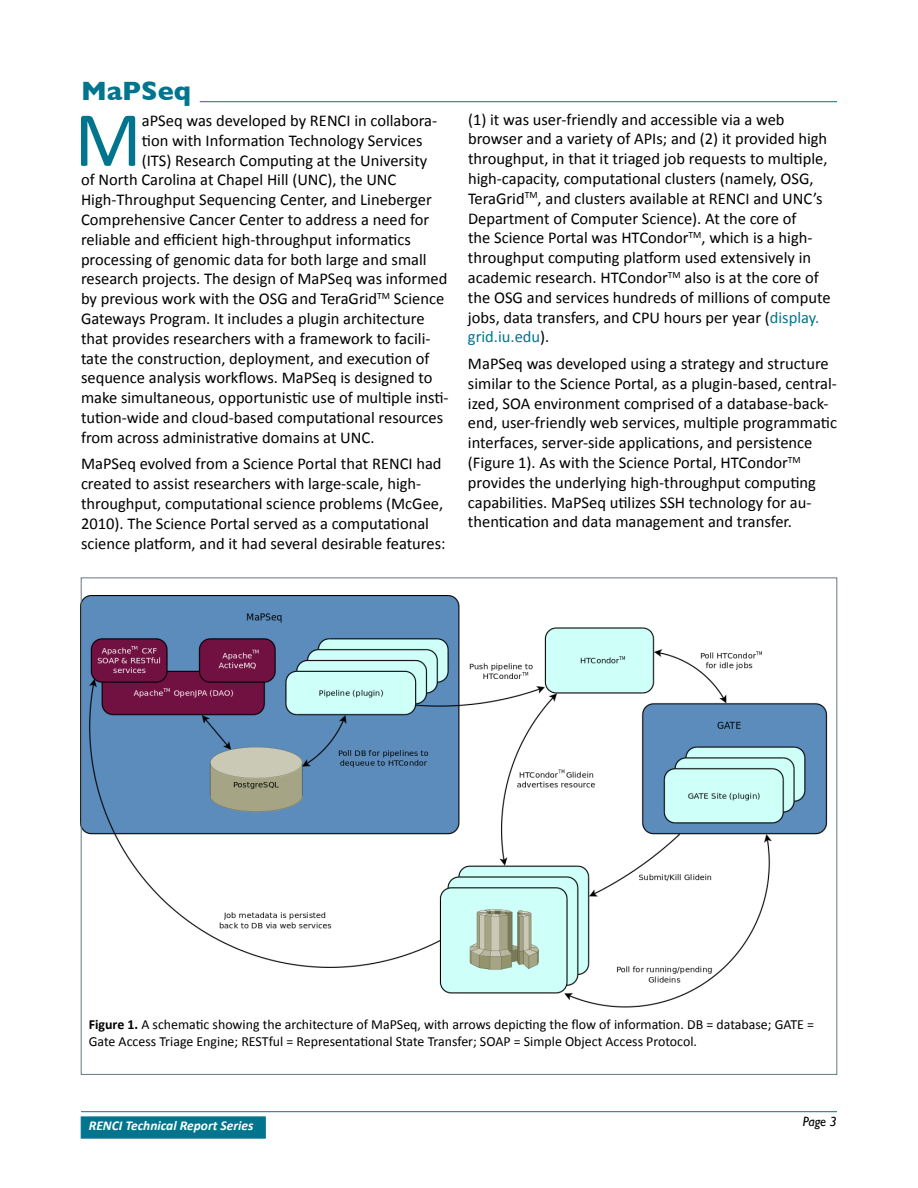
<style>
.page{position:relative;width:918px;height:1188px;background:#fff}
.page>*{position:absolute;margin:0;border:0;box-sizing:border-box;transform-origin:0 0}
.t1{font:78.9px "Calibri";color:#00758d}
.t2{font:700 27px "Gill Sans";color:#00758d}
.t3{font:16.5px/19.8px "Calibri";color:#000}
.t4{font:13.95px/16.6px "Calibri";color:#000}
.t5{font:italic 700 13.5px "Calibri";color:#fff}
.t6{font:italic 13.5px "Gill Sans";color:#000}
.s1{color:#00758d}
.s2{font-weight:700}
</style>
<div class="page">
<hr style="left:81px;top:1111px;width:756px;height:1px;background:#00758d">
<div style="left:81px;top:1117px;width:185px;height:21px;background:#00758d"></div>
<hr style="left:200px;top:101px;width:637px;height:1px;background:#00758d">
<img style="left:80px;top:595px;width:748px;height:412px">
<h2 class="t2" style="left:81px;top:69px;width:111px">MaPSeq</h2>
<h1 class="t1" style="left:74px;top:90px;width:69px">M</h1>
<p class="t3" style="left:142px;top:111px;width:297px">aPSeq was developed by RENCI in collabora-</p>
<p class="t3" style="left:142px;top:131px;width:282px">tion with Information Technology Services</p>
<p class="t3" style="left:142px;top:150px;width:287px">(ITS) Research Computing at the University</p>
<p class="t3" style="left:81px;top:170px;width:317px">of North Carolina at Chapel Hill (UNC), the UNC</p>
<p class="t3" style="left:81px;top:190px;width:352px">High-Throughput Sequencing Center, and Lineberger</p>
<p class="t3" style="left:81px;top:210px;width:350px">Comprehensive Cancer Center to address a need for</p>
<p class="t3" style="left:81px;top:230px;width:331px">reliable and efficient high-throughput informatics</p>
<p class="t3" style="left:81px;top:249px;width:347px">processing of genomic data for both large and small</p>
<p class="t3" style="left:81px;top:269px;width:368px">research projects. The design of MaPSeq was informed</p>
<p class="t3" style="left:81px;top:289px;width:365px">by previous work with the OSG and TeraGrid<sup>TM</sup> Science</p>
<p class="t3" style="left:81px;top:309px;width:345px">Gateways Program. It includes a plugin architecture</p>
<p class="t3" style="left:81px;top:329px;width:351px">that provides researchers with a framework to facili-</p>
<p class="t3" style="left:81px;top:348px;width:350px">tate the construction, deployment, and execution of</p>
<p class="t3" style="left:81px;top:368px;width:353px">sequence analysis workflows. MaPSeq is designed to</p>
<p class="t3" style="left:81px;top:388px;width:369px">make simultaneous, opportunistic use of multiple insti-</p>
<p class="t3" style="left:81px;top:408px;width:364px">tution-wide and cloud-based computational resources</p>
<p class="t3" style="left:81px;top:428px;width:295px">from across administrative domains at UNC.</p>
<p class="t3" style="left:81px;top:454px;width:366px">MaPSeq evolved from a Science Portal that RENCI had created to assist researchers with large-scale, high&shy;throughput, computational science problems (McGee, 2010). The Science Portal served as a computational science platform, and it had several desirable features:</p>
<p class="t3" style="left:468px;top:109px;width:364px">(1) it was user-friendly and accessible via a web browser and a variety of APIs; and (2) it provided high throughput, in that it triaged job requests to multiple, high-capacity, computational clusters (namely, OSG, TeraGrid<sup>TM</sup>, and clusters available at RENCI and UNC’s Department of Computer Science). At the core of<br>the Science Portal was HTCondor<sup>TM</sup>, which is a high&shy;throughput computing platform used extensively in academic research. HTCondor<sup>TM</sup> also is at the core of the OSG and services hundreds of millions of compute jobs, data transfers, and CPU hours per year (<span class="s1">display. grid.iu.edu</span>).</p>
<p class="t3" style="left:468px;top:354px;width:370px">MaPSeq was developed using a strategy and structure similar to the Science Portal, as a plugin-based, central&shy;ized, SOA environment comprised of a database-back&shy;end, user-friendly web services, multiple programmatic interfaces, server-side applications, and persistence (Figure 1). As with the Science Portal, HTCondor<sup>TM </sup>provides the underlying high-throughput computing capabilities. MaPSeq utilizes SSH technology for au&shy;thentication and data management and transfer.</p>
<p class="t4" style="left:89px;top:1016px;width:727px"><span class="s2">Figure 1.</span> A schematic showing the architecture of MaPSeq, with arrows depicting the flow of information. DB = database; GATE =<br>Gate Access Triage Engine; RESTful = Representational State Transfer; SOAP = Simple Object Access Protocol.</p>
<p class="t5" style="left:89px;top:1117px;width:166px">RENCI Technical Report Series</p>
<p class="t6" style="left:803px;top:1114px;width:36px">Page 3</p>
</div>
